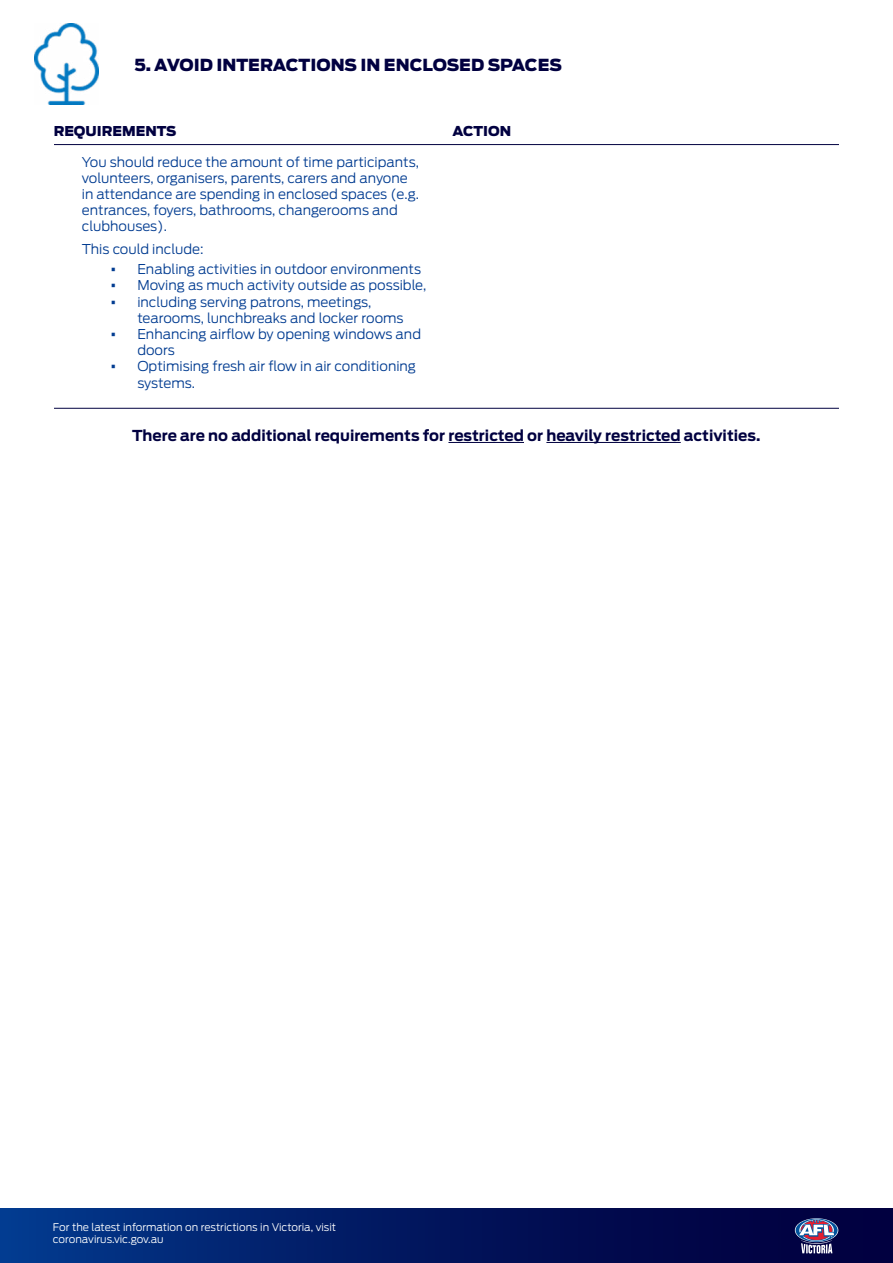
<style>
.page{position:relative;width:893px;height:1263px;background:#fff}
.page>*{position:absolute;margin:0;border:0;box-sizing:border-box;transform-origin:0 0}
.t1{font:900 16.5px "Antenna";color:#010040}
.t2{font:700 15px "Antenna";color:#010040}
.t3{font:300 13.5px/16.2px "Antenna";color:#023c91}
.t4{font:900 13.5px "Antenna";color:#010040}
.t5{font:300 10.5px/12.6px "Antenna";color:#fff}
.s1{font-weight:700;font-size:15px}
</style>
<div class="page">
<div style="left:0;top:1209px;width:893px;height:54px;background:linear-gradient(to right,#023689,#020037)"></div>
<svg style="left:795px;top:1218px;width:43px;height:24px"></svg>
<svg style="left:796px;top:1218px;width:42px;height:24px"></svg>
<svg style="left:799px;top:1219px;width:35px;height:34px"></svg>
<hr style="left:54px;top:144px;width:785px;height:1px;background:#010040">
<hr style="left:54px;top:408px;width:785px;height:1px;background:#010040">
<img style="left:34px;top:24px;width:64px;height:80px">
<hr style="left:448px;top:442px;width:76px;height:1px;background:#010040">
<hr style="left:546px;top:442px;width:135px;height:1px;background:#010040">
<p class="t1" style="left:134px;top:53px;width:429px">5. AVOID INTERACTIONS IN ENCLOSED SPACES</p>
<p class="t4" style="left:54px;top:121px;width:124px">REQUIREMENTS</p>
<p class="t4" style="left:453px;top:121px;width:60px">ACTION</p>
<p class="t3" style="left:82px;top:153px;width:339px">You should reduce the amount of time participants, volunteers, organisers, parents, carers and anyone in attendance are spending in enclosed spaces (e.g. entrances, foyers, bathrooms, changerooms and clubhouses).</p>
<p class="t3" style="left:82px;top:240px;width:123px">This could include:</p>
<p class="t3" style="left:110px;top:261px;width:312px"><span class="s1">•</span> Enabling activities in outdoor environments</p>
<p class="t3" style="left:110px;top:277px;width:317px"><span class="s1">•</span> Moving as much activity outside as possible,</p>
<p class="t3" style="left:137px;top:293px;width:268px;text-indent:-27px"><span class="s1">•</span> including serving patrons, meetings, tearooms, lunchbreaks and locker rooms</p>
<p class="t3" style="left:137px;top:326px;width:285px;text-indent:-27px"><span class="s1">•</span> Enhancing airflow by opening windows and doors</p>
<p class="t3" style="left:137px;top:358px;width:280px;text-indent:-27px"><span class="s1">•</span> Optimising fresh air flow in air conditioning systems.</p>
<p class="t2" style="left:132px;top:425px;width:630px">There are no additional requirements for restricted or heavily restricted activities.</p>
<p class="t5" style="left:53px;top:1220px;width:285px">For the latest information on restrictions in Victoria, visit coronavirus.vic.gov.au</p>
</div>
